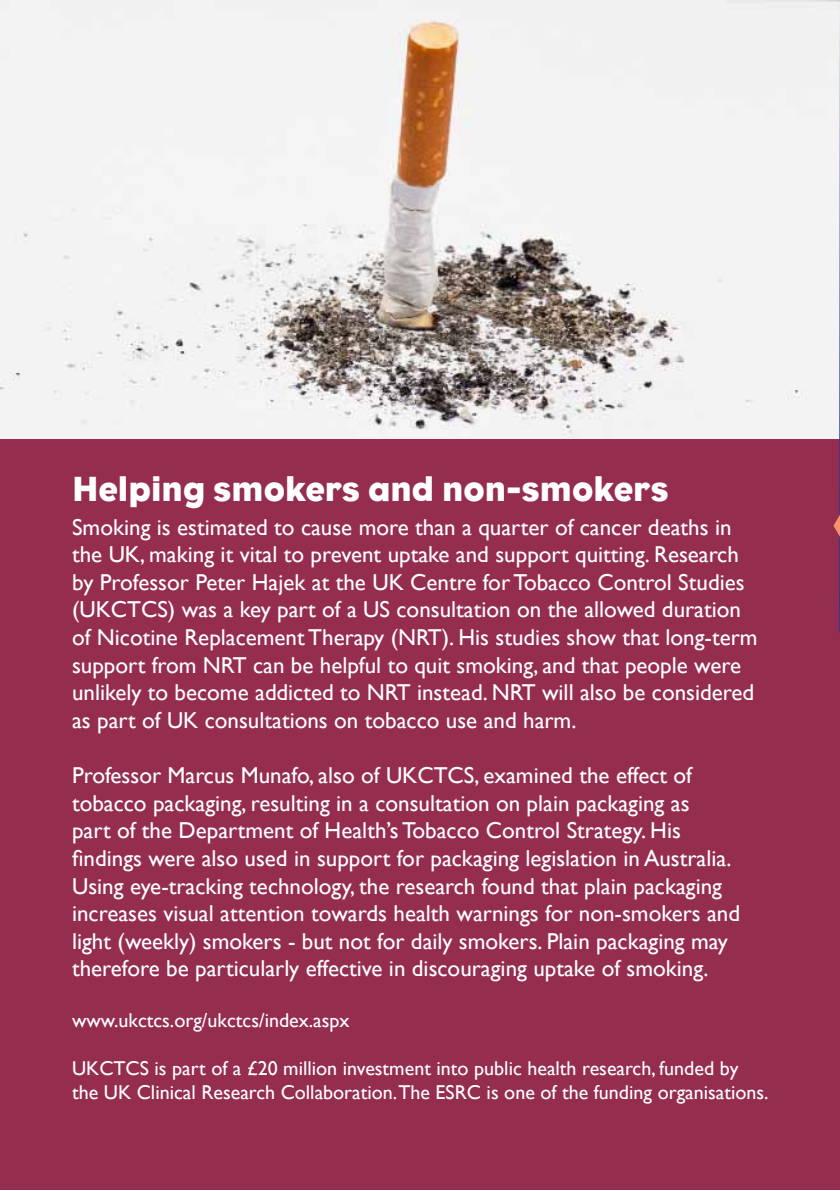
<style>
.page{position:relative;width:840px;height:1191px;background:#fff}
.page>*{position:absolute;margin:0;border:0;box-sizing:border-box;transform-origin:0 0}
.t1{font:36px "Eagle";color:#fff}
.t2{font:23px/27.6px "Gill Sans";color:#fff}
.t3{font:20px/24px "Gill Sans";color:#fff}
</style>
<div class="page">
<img style="left:0;top:0;width:833px;height:439px">
<div style="left:0;top:439px;width:839px;height:750px;background:#952d4f"></div>
<svg style="left:833px;top:0;width:6px;height:535px"></svg>
<h1 class="t1" style="left:72px;top:468px;width:597px">Helping smokers and non-smokers</h1>
<p class="t2" style="left:72px;top:513px;width:686px">Smoking is estimated to cause more than a quarter of cancer deaths in the UK, making it vital to prevent uptake and support quitting. Research by Professor Peter Hajek at the UK Centre for Tobacco Control Studies (UKCTCS) was a key part of a US consultation on the allowed duration of Nicotine Replacement Therapy (NRT). His studies show that long-term support from NRT can be helpful to quit smoking, and that people were unlikely to become addicted to NRT instead. NRT will also be considered as part of UK consultations on tobacco use and harm.</p>
<p class="t2" style="left:72px;top:761px;width:669px">Professor Marcus Munafo, also of UKCTCS, examined the effect of tobacco packaging, resulting in a consultation on plain packaging as<br>part of the Department of Health’s Tobacco Control Strategy. His findings were also used in support for packaging legislation in Australia.<br>Using eye-tracking technology, the research found that plain packaging increases visual attention towards health warnings for non-smokers and light (weekly) smokers - but not for daily smokers. Plain packaging may therefore be particularly effective in discouraging uptake of smoking.</p>
<p class="t3" style="left:72px;top:1007px;width:279px">www.ukctcs.org/ukctcs/index.aspx</p>
<p class="t3" style="left:72px;top:1055px;width:697px">UKCTCS is part of a £20 million investment into public health research, funded by the UK Clinical Research Collaboration.The ESRC is one of the funding organisations.</p>
</div>
